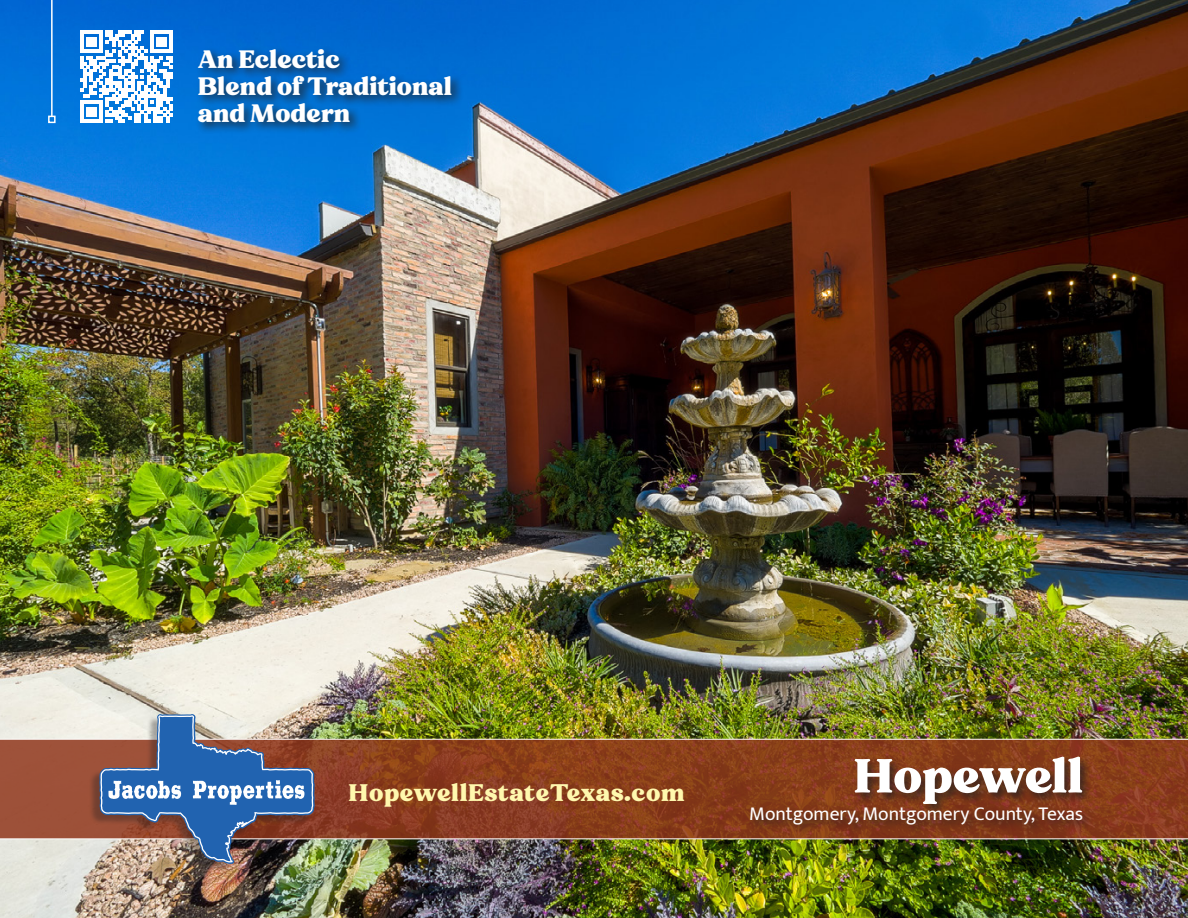
<style>
.page{position:relative;width:1188px;height:918px;background:#fff}
.page>*{position:absolute;margin:0;border:0;box-sizing:border-box;transform-origin:0 0}
.t1{font:800 60px "Notulen Serif Display";color:#fff}
.t2{font:800 31.5px "Notulen Serif Display";color:#fff}
.t3{font:800 30px "Notulen Serif Display";letter-spacing:.02em;color:#fff8ae}
.t4{font:19.5px "Mukta Mahee";color:#fff}
</style>
<div class="page">
<img style="left:0;top:0;width:1188px;height:918px">
<svg style="left:0;top:739px;width:1188px;height:100px;background:#8e4425"></svg>
<div style="left:89px;top:716px;width:224px;height:158px;background:#231f20;opacity:.35"></div>
<img style="left:99px;top:714px;width:216px;height:150px">
<div style="left:748px;top:754px;width:346px;height:82px;background:#231f20;opacity:.75"></div>
<div style="left:195px;top:46px;width:269px;height:89px;background:#231f20;opacity:.75"></div>
<hr style="left:51px;top:0;width:2px;height:116px;background:#fff">
<div style="left:48px;top:116px;width:8px;height:7px;border:2px solid #fff"></div>
<svg style="left:80px;top:31px;width:93px;height:92px"></svg>
<p class="t2" style="left:198px;top:43px;width:144px">An Eclectic</p>
<p class="t2" style="left:198px;top:70px;width:256px">Blend of Traditional</p>
<p class="t2" style="left:198px;top:97px;width:154px">and Modern</p>
<p class="t3" style="left:349px;top:778px;width:338px">HopewellEstateTexas.com</p>
<p class="t1" style="left:854px;top:746px;width:231px">Hopewell</p>
<p class="t4" style="left:749px;top:801px;width:335px">Montgomery, Montgomery County, Texas</p>
</div>
